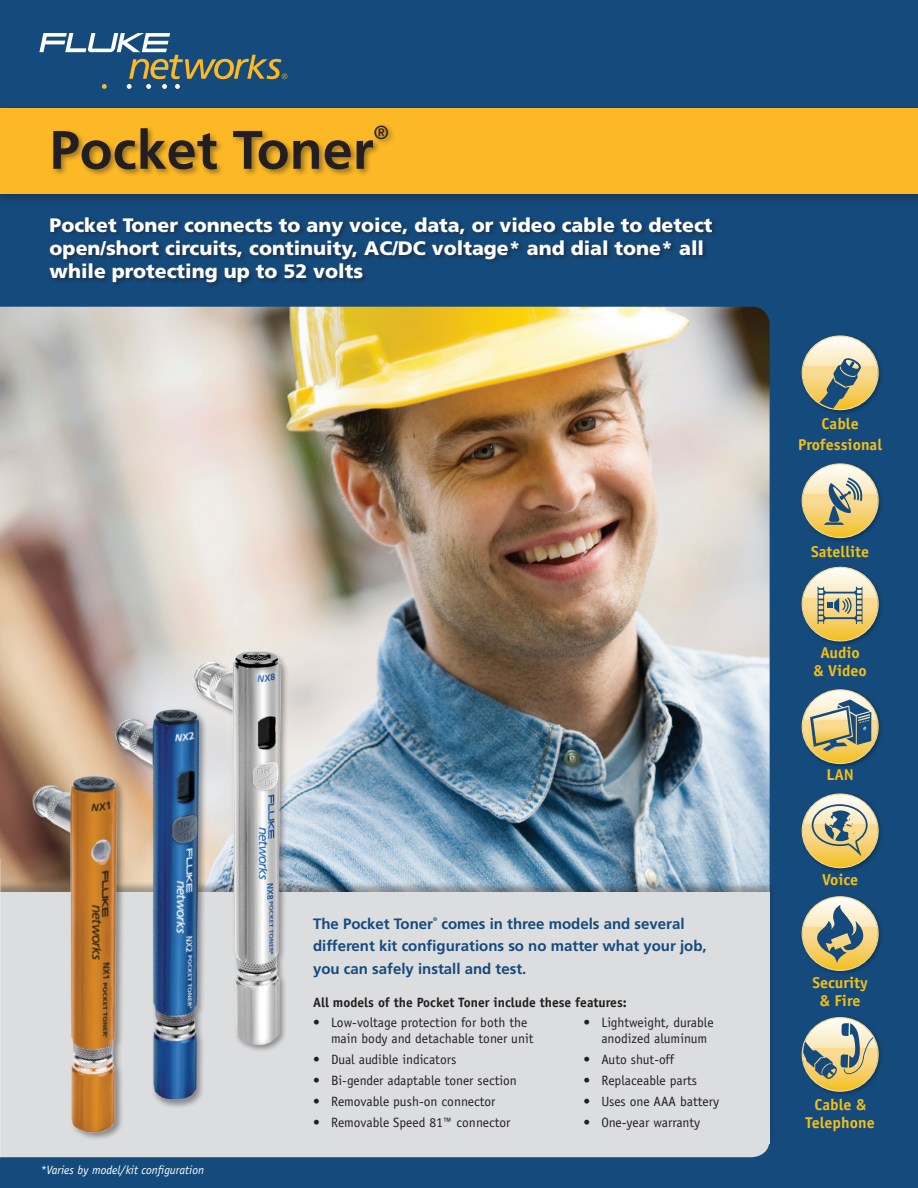
<style>
.page{position:relative;width:918px;height:1188px;background:#fff}
.page>*{position:absolute;margin:0;border:0;box-sizing:border-box;transform-origin:0 0}
.t1{font:700 54px "Frutiger";color:#231f20}
.t2{font:900 19.5px/23.4px "Frutiger";color:#fff}
.t3{font:18.9px "Frutiger";color:#231f20}
.t4{font:700 15.75px/18px "Officina Sans";color:#f3bf17;text-align:center}
.t5{font:700 15px/22.5px "Frutiger";color:#144a7c}
.t6{font:13.5px/16.2px "Officina Sans";color:#231f20}
.t7{font:700 13.5px "Officina Sans";color:#231f20}
.t8{font:italic 12px "Officina Sans";color:#fff}
.t9{font:700 5.25px "Frutiger";color:#144a7c}
</style>
<div class="page">
<div style="left:0;top:0;width:918px;height:108px;background:#144a7c"></div>
<svg style="left:39px;top:33px;width:248px;height:56px"></svg>
<div style="left:0;top:105px;width:918px;height:210px;background:#144a7c"></div>
<div style="left:752px;top:276px;width:166px;height:912px;background:#144a7c"></div>
<img style="left:0;top:307px;width:770px;height:574px">
<div style="left:0;top:1143px;width:918px;height:45px;background:#144a7c"></div>
<img style="left:801px;top:360px;width:80px;height:53px">
<svg style="left:803px;top:336px;width:75px;height:74px"></svg>
<img style="left:801px;top:566px;width:80px;height:78px">
<svg style="left:803px;top:567px;width:75px;height:74px"></svg>
<img style="left:801px;top:463px;width:80px;height:78px">
<svg style="left:803px;top:464px;width:75px;height:74px"></svg>
<img style="left:801px;top:818px;width:80px;height:53px">
<svg style="left:803px;top:794px;width:75px;height:74px"></svg>
<img style="left:801px;top:689px;width:80px;height:78px">
<svg style="left:803px;top:690px;width:75px;height:74px"></svg>
<img style="left:801px;top:896px;width:80px;height:77px">
<svg style="left:803px;top:897px;width:75px;height:73px"></svg>
<img style="left:801px;top:1017px;width:80px;height:77px">
<svg style="left:803px;top:1018px;width:75px;height:73px"></svg>
<div style="left:0;top:881px;width:775px;height:263px;background:#231f20;opacity:.35"></div>
<div style="left:0;top:892px;width:770px;height:251px;background:#dcdddf"></div>
<div style="left:0;top:1143px;width:770px;height:14px;background:#dcdddf"></div>
<div style="left:113px;top:708px;width:95px;height:402px;background:#231f20;opacity:.45"></div>
<img style="left:114px;top:710px;width:86px;height:391px">
<img style="left:183px;top:633px;width:130px;height:423px">
<div style="left:30px;top:775px;width:95px;height:366px;background:#231f20;opacity:.45"></div>
<img style="left:21px;top:750px;width:102px;height:408px">
<div style="left:0;top:104px;width:918px;height:102px;background:#231f20;opacity:.45"></div>
<div style="left:0;top:108px;width:918px;height:86px;background:#fcb825"></div>
<div style="left:51px;top:124px;width:345px;height:53px;background:#231f20;opacity:.45"></div>
<div style="left:48px;top:216px;width:670px;height:72px;background:#231f20;opacity:.55"></div>
<h1 class="t1" style="left:50px;top:118px;width:326px">Pocket Toner</h1>
<h3 class="t3" style="left:374px;top:121px;width:17px">®</h3>
<h2 class="t2" style="left:50px;top:213px;width:664px">Pocket Toner connects to any voice, data, or video cable to detect open/short circuits, continuity, AC/DC voltage* and dial tone* all while protecting up to 52 volts</h2>
<p class="t5" style="left:313px;top:912px;width:122px">The Pocket Toner</p>
<p class="t9" style="left:433px;top:916px;width:6px">®</p>
<p class="t5" style="left:313px;top:912px;width:395px;text-indent:128px">comes in three models and several different kit configurations so no matter what your job, you can safely install and test.</p>
<p class="t7" style="left:313px;top:994px;width:315px">All models of the Pocket Toner include these features:</p>
<p class="t8" style="left:40px;top:1163px;width:165px">*Varies by model/kit configuration</p>
<p class="t6" style="left:331px;top:1015px;width:204px;text-indent:-18px">• Low-voltage protection for both the main body and detachable toner unit</p>
<p class="t6" style="left:313px;top:1052px;width:145px">• Dual audible indicators</p>
<p class="t6" style="left:313px;top:1072px;width:205px">• Bi-gender adaptable toner section</p>
<p class="t6" style="left:313px;top:1093px;width:184px">• Removable push-on connector</p>
<p class="t6" style="left:313px;top:1114px;width:199px">• Removable Speed 81™ connector</p>
<p class="t6" style="left:601px;top:1015px;width:114px;text-indent:-18px">• Lightweight, durable anodized aluminum</p>
<p class="t6" style="left:583px;top:1052px;width:92px">• Auto shut-off</p>
<p class="t6" style="left:583px;top:1072px;width:115px">• Replaceable parts</p>
<p class="t6" style="left:583px;top:1093px;width:137px">• Uses one AAA battery</p>
<p class="t6" style="left:583px;top:1114px;width:118px">• One-year warranty</p>
<p class="t4" style="left:798px;top:412px;width:85px;line-height:21.6px">Cable<br>Professional</p>
<p class="t4" style="left:811px;top:542px;width:59px">Satellite</p>
<p class="t4" style="left:814px;top:644px;width:55px">Audio &amp; Video</p>
<p class="t4" style="left:826px;top:766px;width:29px">LAN</p>
<p class="t4" style="left:822px;top:870px;width:38px">Voice</p>
<p class="t4" style="left:812px;top:974px;width:57px">Security &amp; Fire</p>
<p class="t4" style="left:806px;top:1095px;width:71px">Cable &amp;<br>Telephone</p>
</div>
